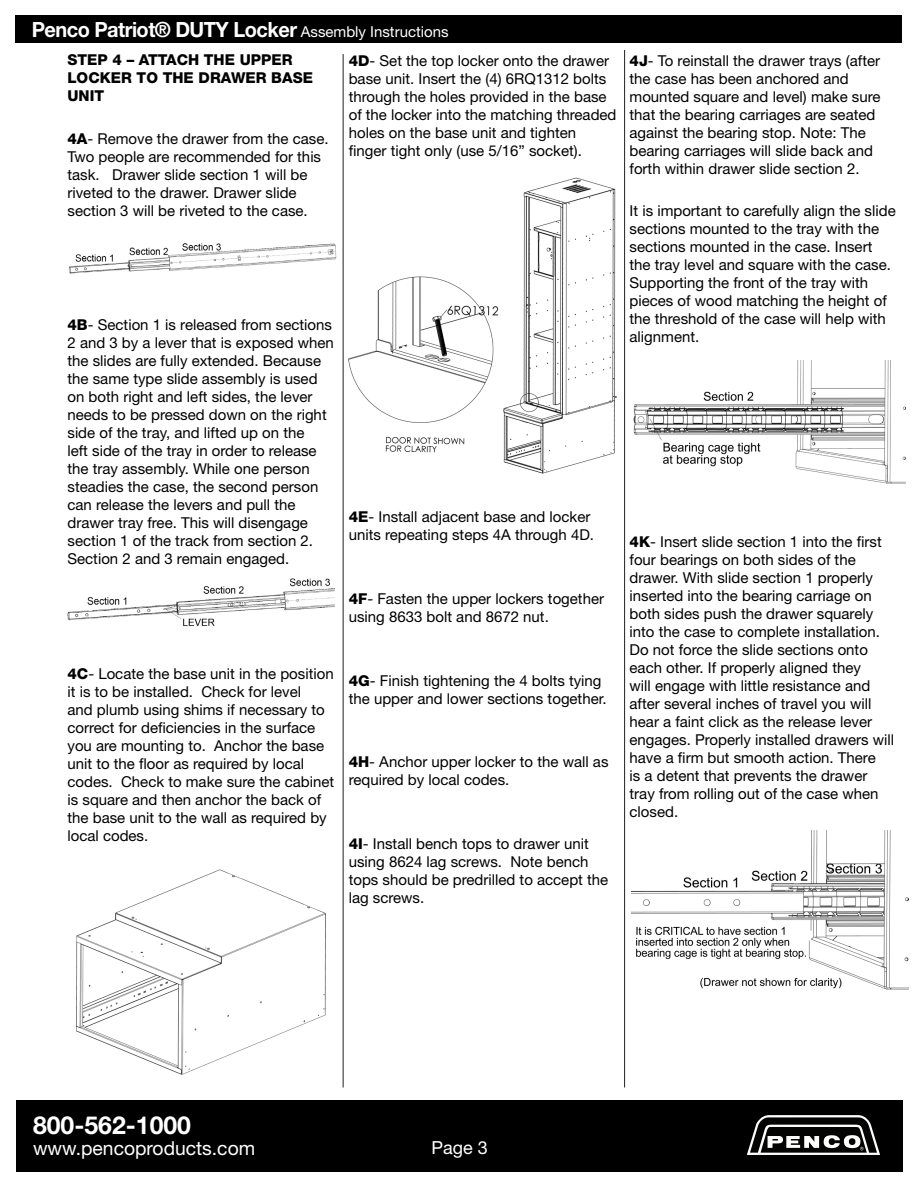
<style>
.page{position:relative;width:918px;height:1188px;background:#fff}
.page>*{position:absolute;margin:0;border:0;box-sizing:border-box;transform-origin:0 0}
.t1{font:700 24.75px "Helvetica Neue";color:#fff}
.t2{font:700 21px "Helvetica Neue";letter-spacing:-.025em;color:#fff;scale:.95 1}
.t3{font:19.35px "Helvetica Neue";color:#fff}
.t4{font:18px "Helvetica Neue";color:#fff}
.t5{font:15px/18px "Helvetica Neue";color:#000}
.t6{font:800 15px/18px "Helvetica Neue";color:#000}
.s1{font-weight:400;font-size:15px}
.s2{font-weight:800}
</style>
<div class="page">
<div style="left:16px;top:1100px;width:886px;height:72px;background:#000"></div>
<svg style="left:747px;top:1115px;width:133px;height:40px"></svg>
<div style="left:16px;top:15px;width:886px;height:27px;background:#000"></div>
<img style="left:69px;top:243px;width:268px;height:31px">
<img style="left:67px;top:578px;width:268px;height:48px">
<img style="left:76px;top:869px;width:250px;height:206px">
<img style="left:348px;top:177px;width:269px;height:297px">
<img style="left:633px;top:360px;width:273px;height:124px">
<img style="left:631px;top:830px;width:278px;height:160px">
<hr style="left:624px;top:50px;width:1px;height:1037px;background:#231f20">
<hr style="left:343px;top:54px;width:1px;height:1033px;background:#231f20">
<p class="t2" style="left:32px;top:16px;width:440px">Penco Patriot® DUTY Locker <span class="s1">Assembly Instructions</span></p>
<p class="t6" style="left:68px;top:51px;width:247px">STEP 4 – ATTACH THE UPPER<br>LOCKER TO THE DRAWER BASE<br>UNIT</p>
<p class="t5" style="left:68px;top:129px;width:263px"><span class="s2">4A</span>- Remove the drawer from the case.<br>Two people are recommended for this task. Drawer slide section 1 will be riveted to the drawer. Drawer slide section 3 will be riveted to the case.</p>
<p class="t5" style="left:349px;top:51px;width:269px"><span class="s2">4D</span>- Set the top locker onto the drawer base unit. Insert the (4) 6RQ1312 bolts through the holes provided in the base of the locker into the matching threaded holes on the base unit and tighten finger tight only (use 5/16” socket).</p>
<p class="t5" style="left:68px;top:316px;width:268px"><span class="s2">4B</span>- Section 1 is released from sections 2 and 3 by a lever that is exposed when the slides are fully extended. Because the same type slide assembly is used on both right and left sides, the lever needs to be pressed down on the right side of the tray, and lifted up on the<br>left side of the tray in order to release the tray assembly. While one person steadies the case, the second person can release the levers and pull the drawer tray free. This will disengage section 1 of the track from section 2.<br>Section 2 and 3 remain engaged.</p>
<p class="t5" style="left:349px;top:508px;width:247px"><span class="s2">4E</span>- Install adjacent base and locker units repeating steps 4A through 4D.</p>
<p class="t5" style="left:349px;top:589px;width:257px"><span class="s2">4F</span>- Fasten the upper lockers together using 8633 bolt and 8672 nut.</p>
<p class="t5" style="left:68px;top:664px;width:268px"><span class="s2">4C</span>- Locate the base unit in the position it is to be installed. Check for level<br>and plumb using shims if necessary to correct for deficiencies in the surface you are mounting to. Anchor the base unit to the floor as required by local codes. Check to make sure the cabinet is square and then anchor the back of the base unit to the wall as required by local codes.</p>
<p class="t5" style="left:349px;top:671px;width:259px"><span class="s2">4G</span>- Finish tightening the 4 bolts tying the upper and lower sections together.</p>
<p class="t5" style="left:349px;top:753px;width:261px"><span class="s2">4H</span>- Anchor upper locker to the wall as required by local codes.</p>
<p class="t5" style="left:349px;top:835px;width:261px"><span class="s2">4I</span>- Install bench tops to drawer unit using 8624 lag screws. Note bench tops should be predrilled to accept the lag screws.</p>
<p class="t5" style="left:630px;top:51px;width:252px"><span class="s2">4J</span>- To reinstall the drawer trays (after the case has been anchored and mounted square and level) make sure that the bearing carriages are seated against the bearing stop. Note: The bearing carriages will slide back and forth within drawer slide section 2.</p>
<p class="t5" style="left:630px;top:202px;width:268px">It is important to carefully align the slide sections mounted to the tray with the sections mounted in the case. Insert the tray level and square with the case.<br>Supporting the front of the tray with pieces of wood matching the height of the threshold of the case will help with alignment.</p>
<p class="t5" style="left:630px;top:532px;width:266px"><span class="s2">4K</span>- Insert slide section 1 into the first four bearings on both sides of the drawer. With slide section 1 properly inserted into the bearing carriage on both sides push the drawer squarely into the case to complete installation.<br>Do not force the slide sections onto each other. If properly aligned they<br>will engage with little resistance and after several inches of travel you will hear a faint click as the release lever engages. Properly installed drawers will have a firm but smooth action. There<br>is a detent that prevents the drawer tray from rolling out of the case when closed.</p>
<h1 class="t1" style="left:33px;top:1110px;width:160px">800-562-1000</h1>
<p class="t3" style="left:33px;top:1137px;width:224px">www.pencoproducts.com</p>
<p class="t4" style="left:432px;top:1137px;width:58px">Page 3</p>
</div>
